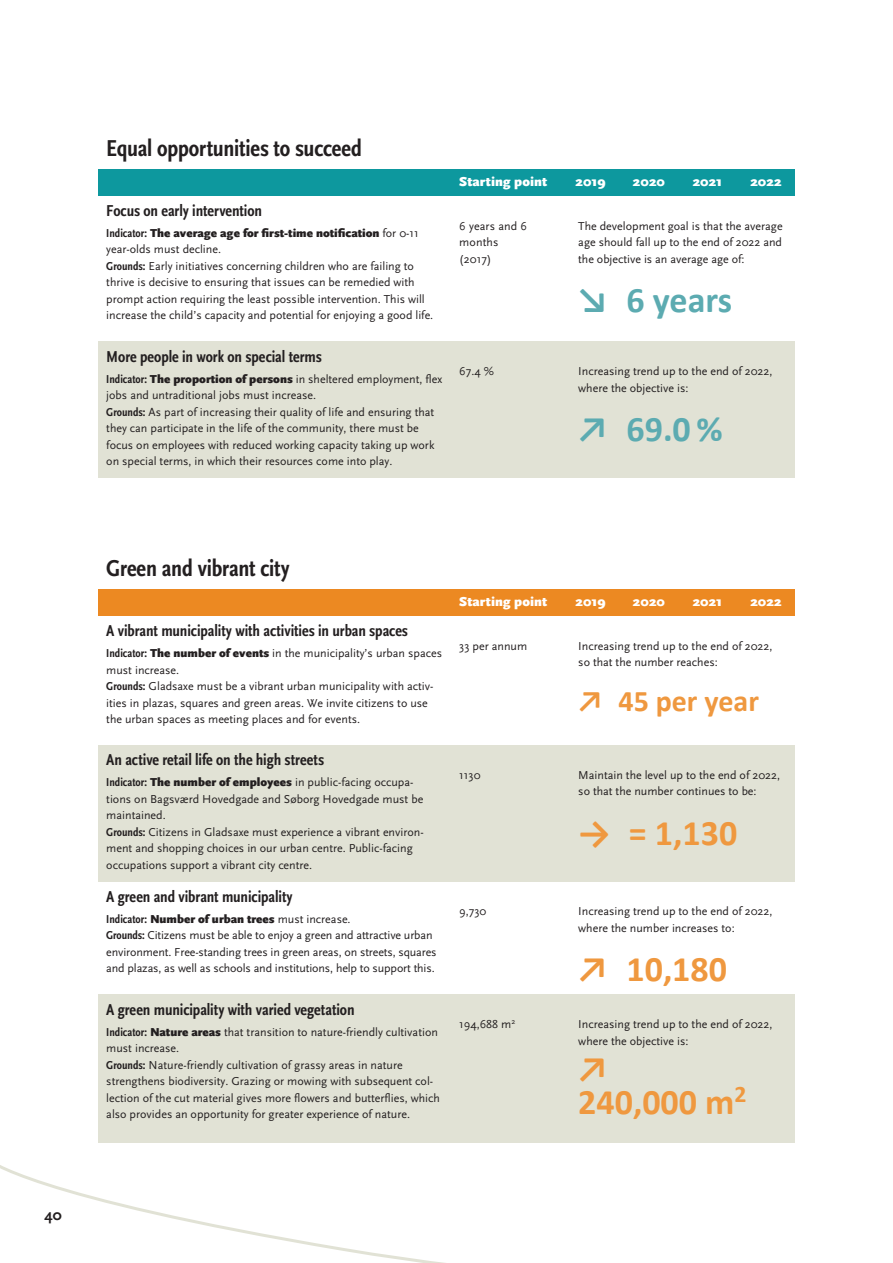
<style>
.page{position:relative;width:893px;height:1263px;background:#fff}
.page>*{position:absolute;margin:0;border:0;box-sizing:border-box;transform-origin:0 0}
.t1{font:700 36px/33px "Calibri";color:#ef983f}
.t2{font:700 36px "Calibri";color:#5cabb1}
.t3{font:700 30px "Calibri";color:#ef983f}
.t4{font:700 condensed 24px "Scala Sans";letter-spacing:-.01em;color:#231f20}
.t5{font:700 condensed 16.5px "Scala Sans";letter-spacing:-.005em;color:#231f20}
.t6{font:700 15.75px "Scala Sans";color:#231f20}
.t7{font:13.5px "Scala Sans Black 3";letter-spacing:.005em;color:#fff}
.t8{font:12px/16.5px "Scala Sans Regular 16";color:#231f20}
.s1{font-family:"Scala Sans";font-weight:700;font-stretch:condensed}
.s2{font-family:"Scala Sans Black 3"}
</style>
<div class="page">
<div style="left:98px;top:341px;width:353px;height:137px;background:#e1e2d5"></div>
<div style="left:98px;top:745px;width:353px;height:136px;background:#e1e2d5"></div>
<div style="left:98px;top:994px;width:353px;height:149px;background:#e1e2d5"></div>
<div style="left:561px;top:994px;width:234px;height:149px;background:#e1e2d5"></div>
<div style="left:451px;top:994px;width:110px;height:149px;background:#e1e2d5"></div>
<div style="left:561px;top:745px;width:234px;height:136px;background:#e1e2d5"></div>
<div style="left:451px;top:745px;width:110px;height:136px;background:#e1e2d5"></div>
<div style="left:561px;top:341px;width:234px;height:137px;background:#e1e2d5"></div>
<div style="left:451px;top:341px;width:110px;height:137px;background:#e1e2d5"></div>
<div style="left:98px;top:590px;width:353px;height:26px;background:#ec8922"></div>
<div style="left:451px;top:590px;width:110px;height:26px;background:#ec8922"></div>
<div style="left:561px;top:590px;width:59px;height:26px;background:#ec8922"></div>
<div style="left:620px;top:590px;width:58px;height:26px;background:#ec8922"></div>
<div style="left:678px;top:590px;width:59px;height:26px;background:#ec8922"></div>
<div style="left:737px;top:590px;width:58px;height:26px;background:#ec8922"></div>
<div style="left:98px;top:170px;width:353px;height:26px;background:#0d989e"></div>
<div style="left:451px;top:170px;width:110px;height:26px;background:#0d989e"></div>
<div style="left:561px;top:170px;width:59px;height:26px;background:#0d989e"></div>
<div style="left:620px;top:170px;width:58px;height:26px;background:#0d989e"></div>
<div style="left:678px;top:170px;width:59px;height:26px;background:#0d989e"></div>
<div style="left:737px;top:170px;width:58px;height:26px;background:#0d989e"></div>
<svg style="left:0;top:1165px;width:445px;height:98px"></svg>
<p class="t6" style="left:45px;top:1206px;width:19px">40</p>
<h2 class="t4" style="left:106px;top:135px;width:257px">Equal opportunities to succeed</h2>
<p class="t7" style="left:459px;top:173px;width:89px">Starting point</p>
<p class="t7" style="left:575px;top:173px;width:32px">2019</p>
<p class="t7" style="left:633px;top:173px;width:34px">2020</p>
<p class="t7" style="left:693px;top:173px;width:31px">2021</p>
<p class="t7" style="left:750px;top:173px;width:33px">2022</p>
<p class="t5" style="left:106px;top:202px;width:157px">Focus on early intervention</p>
<p class="t8" style="left:106px;top:225px;width:314px"><span class="s1">Indicator:</span> <span class="s2">The average age for frst-time notifcation</span> for 0-11 year-olds must decline.<br><span class="s1">Grounds:</span> Early initiatives concerning children who are failing to</p>
<p class="t8" style="left:459px;top:218px;width:69px">6 years and 6 months (2017)</p>
<p class="t8" style="left:578px;top:218px;width:206px;text-align:justify">The development goal is that the average age should fall up to the end of 2022 and the objective is an average age of:</p>
<p class="t8" style="left:106px;top:275px;width:329px">thrive is decisive to ensuring that issues can be remedied with prompt action requiring the least possible intervention. This will increase the child’s capacity and potential for enjoying a good life.</p>
<p class="t2" style="left:578px;top:277px;width:155px">↘ 6 years</p>
<p class="t5" style="left:106px;top:348px;width:217px">More people in work on special terms</p>
<p class="t8" style="left:106px;top:371px;width:337px"><span class="s1">Indicator:</span> <span class="s2">The proportion of persons</span> in sheltered employment, fex jobs and untraditional jobs must increase.</p>
<p class="t8" style="left:459px;top:363px;width:36px">67.4 %</p>
<p class="t8" style="left:578px;top:363px;width:196px">Increasing trend up to the end of 2022, where the objective is:</p>
<p class="t8" style="left:106px;top:404px;width:330px"><span class="s1">Grounds:</span> As part of increasing their quality of life and ensuring that they can participate in the life of the community, there must be focus on employees with reduced working capacity taking up work</p>
<p class="t2" style="left:578px;top:406px;width:146px">↗ 69.0 %</p>
<p class="t8" style="left:106px;top:453px;width:288px">on special terms, in which their resources come into play.</p>
<p class="t4" style="left:106px;top:555px;width:185px">Green and vibrant city</p>
<h4 class="t5" style="left:106px;top:622px;width:303px">A vibrant municipality with activities in urban spaces</h4>
<p class="t8" style="left:106px;top:645px;width:337px"><span class="s1">Indicator:</span> <span class="s2">The number of events</span> in the municipality’s urban spaces must increase.<br><span class="s1">Grounds:</span> Gladsaxe must be a vibrant urban municipality with activ&shy;ities in plazas, squares and green areas. We invite citizens to use the urban spaces as meeting places and for events.</p>
<p class="t5" style="left:106px;top:751px;width:219px">An active retail life on the high streets</p>
<p class="t8" style="left:106px;top:774px;width:319px"><span class="s1">Indicator:</span> <span class="s2">The number of employees</span> in public-facing occupa&shy;tions on Bagsværd Hovedgade and Søborg Hovedgade must be maintained.<br><span class="s1">Grounds:</span> Citizens in Gladsaxe must experience a vibrant environ&shy;ment and shopping choices in our urban centre. Public-facing occupations support a vibrant city centre.</p>
<h4 class="t5" style="left:106px;top:888px;width:188px">A green and vibrant municipality</h4>
<p class="t8" style="left:106px;top:911px;width:332px"><span class="s1">Indicator:</span> <span class="s2">Number of urban trees</span> must increase.<br><span class="s1">Grounds:</span> Citizens must be able to enjoy a green and attractive urban environment. Free-standing trees in green areas, on streets, squares and plazas, as well as schools and institutions, help to support this.</p>
<h4 class="t5" style="left:106px;top:1000px;width:250px">A green municipality with varied vegetation</h4>
<p class="t8" style="left:106px;top:1024px;width:335px"><span class="s1">Indicator:</span> <span class="s2">Nature areas</span> that transition to nature-friendly cultivation must increase.<br><span class="s1">Grounds:</span> Nature-friendly cultivation of grassy areas in nature strengthens biodiversity. Grazing or mowing with subsequent col&shy;lection of the cut material gives more fowers and butterfies, which also provides an opportunity for greater experience of nature.</p>
<p class="t7" style="left:459px;top:593px;width:89px">Starting point</p>
<p class="t7" style="left:575px;top:593px;width:32px">2019</p>
<p class="t7" style="left:633px;top:593px;width:34px">2020</p>
<p class="t7" style="left:693px;top:593px;width:31px">2021</p>
<p class="t7" style="left:750px;top:593px;width:33px">2022</p>
<p class="t8" style="left:459px;top:638px;width:69px">33 per annum</p>
<p class="t8" style="left:578px;top:638px;width:196px">Increasing trend up to the end of 2022, so that the number reaches:</p>
<p class="t3" style="left:578px;top:682px;width:182px">↗ 45 per year</p>
<p class="t8" style="left:459px;top:767px;width:23px">1130</p>
<p class="t8" style="left:578px;top:767px;width:203px">Maintain the level up to the end of 2022, so that the number continues to be:</p>
<p class="t1" style="left:578px;top:816px;width:160px">→ = 1,130</p>
<p class="t8" style="left:459px;top:903px;width:29px">9,730</p>
<p class="t8" style="left:578px;top:903px;width:196px">Increasing trend up to the end of 2022, where the number increases to:</p>
<p class="t1" style="left:578px;top:953px;width:150px">↗ 10,180</p>
<p class="t8" style="left:459px;top:1016px;width:58px">194,688 m<sup>2</sup></p>
<p class="t8" style="left:578px;top:1016px;width:196px">Increasing trend up to the end of 2022, where the objective is:</p>
<p class="t1" style="left:578px;top:1052px;width:170px">↗<br>240,000 m<sup>2</sup></p>
</div>
